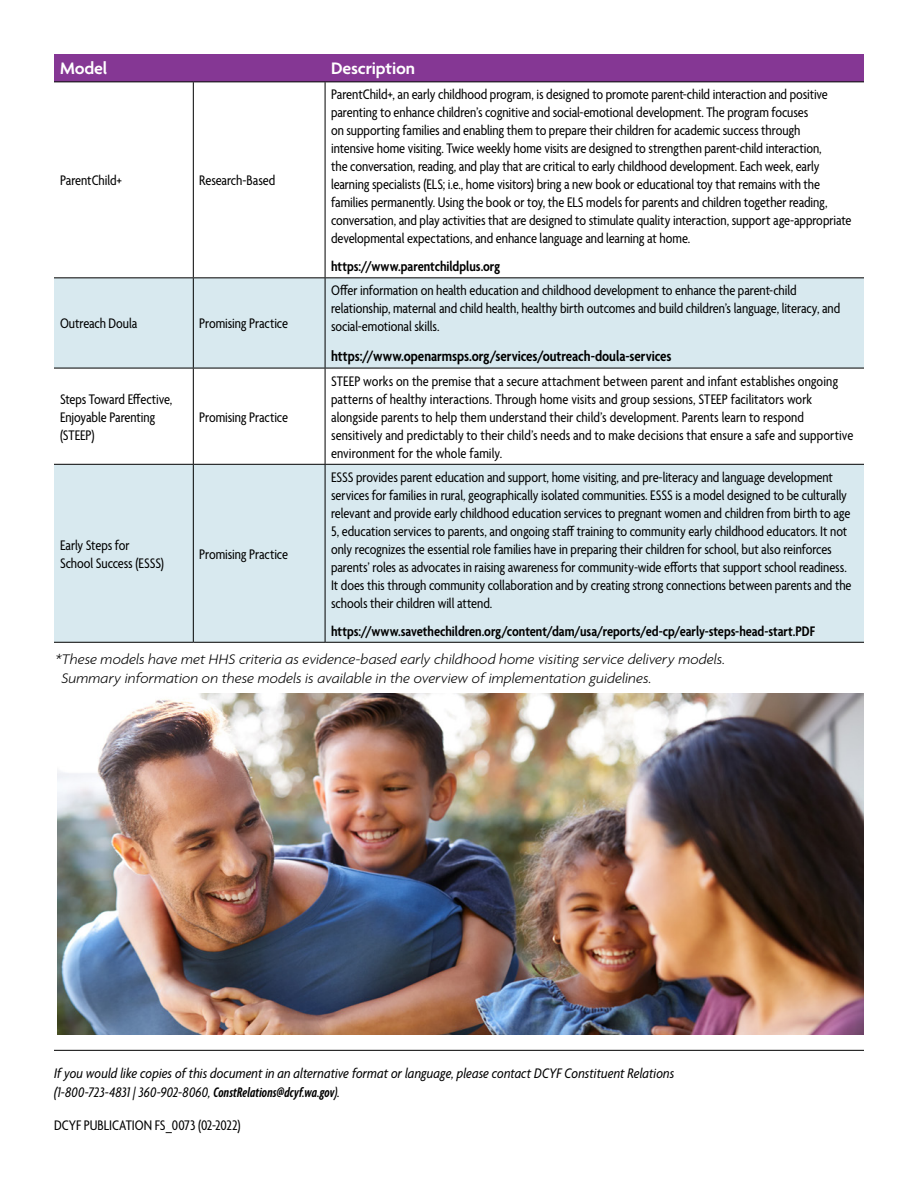
<style>
.page{position:relative;width:918px;height:1188px;background:#fff}
.page>*{position:absolute;margin:0;border:0;box-sizing:border-box;transform-origin:0 0}
.t1{font:600 18px "Agenda";letter-spacing:-.01em;color:#fff}
.t2{font:600 condensed 15.75px "Agenda";letter-spacing:-.005em;color:#000}
.t3{font:condensed 15px/18px "Agenda";letter-spacing:-.005em;color:#000}
.t4{font:italic 300 15px/19.5px "Agenda";letter-spacing:.005em;color:#000}
.t5{font:italic condensed 15px/19.5px "Agenda";letter-spacing:.005em;color:#000}
.t6{font:600 condensed 15px "Agenda";color:#000}
.s1{font-family:"Agenda Semibold Extra Cond";font-stretch:normal}
</style>
<div class="page">
<div style="left:54px;top:54px;width:810px;height:27px;background:#853794"></div>
<svg style="left:54px;top:278px;width:810px;height:364px;fill:#d8e9ef"></svg>
<hr style="left:54px;top:81px;width:139px;height:1px;background:#000">
<hr style="left:193px;top:81px;width:132px;height:1px;background:#000">
<hr style="left:325px;top:81px;width:539px;height:1px;background:#000">
<hr style="left:193px;top:82px;width:1px;height:195px;background:#000">
<hr style="left:325px;top:82px;width:1px;height:195px;background:#000">
<hr style="left:54px;top:277px;width:139px;height:1px;background:#000">
<hr style="left:193px;top:277px;width:132px;height:1px;background:#000">
<hr style="left:193px;top:278px;width:1px;height:90px;background:#000">
<hr style="left:325px;top:277px;width:539px;height:1px;background:#000">
<hr style="left:325px;top:278px;width:1px;height:90px;background:#000">
<hr style="left:54px;top:368px;width:139px;height:1px;background:#000">
<hr style="left:193px;top:368px;width:132px;height:1px;background:#000">
<hr style="left:193px;top:368px;width:1px;height:96px;background:#000">
<hr style="left:325px;top:368px;width:539px;height:1px;background:#000">
<hr style="left:325px;top:368px;width:1px;height:96px;background:#000">
<hr style="left:54px;top:464px;width:139px;height:1px;background:#000">
<hr style="left:193px;top:464px;width:132px;height:1px;background:#000">
<hr style="left:193px;top:465px;width:1px;height:177px;background:#000">
<hr style="left:325px;top:464px;width:539px;height:1px;background:#000">
<hr style="left:325px;top:465px;width:1px;height:177px;background:#000">
<hr style="left:54px;top:642px;width:139px;height:1px;background:#000">
<hr style="left:193px;top:642px;width:132px;height:1px;background:#000">
<hr style="left:325px;top:642px;width:539px;height:1px;background:#000">
<img style="left:57px;top:693px;width:807px;height:342px">
<hr style="left:54px;top:1050px;width:810px;height:1px;background:#000">
<p class="t1" style="left:60px;top:59px;width:49px">Model</p>
<p class="t1" style="left:331px;top:59px;width:85px">Description</p>
<p class="t3" style="left:60px;top:172px;width:64px">ParentChild+</p>
<p class="t3" style="left:199px;top:172px;width:78px">Research-Based</p>
<p class="t3" style="left:60px;top:315px;width:79px">Outreach Doula</p>
<p class="t3" style="left:199px;top:315px;width:90px">Promising Practice</p>
<p class="t3" style="left:60px;top:391px;width:114px">Steps Toward Effective,<br>Enjoyable Parenting (STEEP)</p>
<p class="t3" style="left:199px;top:409px;width:90px">Promising Practice</p>
<p class="t3" style="left:331px;top:86px;width:522px">ParentChild+, an early childhood program, is designed to promote parent-child interaction and positive parenting to enhance children’s cognitive and social-emotional development. The program focuses<br>on supporting families and enabling them to prepare their children for academic success through<br>intensive home visiting. Twice weekly home visits are designed to strengthen parent-child interaction,<br>the conversation, reading, and play that are critical to early childhood development. Each week, early learning specialists (ELS; i.e., home visitors) bring a new book or educational toy that remains with the families permanently. Using the book or toy, the ELS models for parents and children together reading, conversation, and play activities that are designed to stimulate quality interaction, support age-appropriate developmental expectations, and enhance language and learning at home.</p>
<p class="t6" style="left:331px;top:258px;width:171px">https://www.parentchildplus.org</p>
<p class="t3" style="left:331px;top:282px;width:511px">Offer information on health education and childhood development to enhance the parent-child relationship, maternal and child health, healthy birth outcomes and build children’s language, literacy, and social-emotional skills.</p>
<p class="t2" style="left:331px;top:348px;width:342px">https://www.openarmsps.org/services/outreach-doula-services</p>
<p class="t3" style="left:331px;top:373px;width:524px">STEEP works on the premise that a secure attachment between parent and infant establishes ongoing patterns of healthy interactions. Through home visits and group sessions, STEEP facilitators work alongside parents to help them understand their child’s development. Parents learn to respond sensitively and predictably to their child’s needs and to make decisions that ensure a safe and supportive environment for the whole family.</p>
<p class="t3" style="left:331px;top:469px;width:522px">ESSS provides parent education and support, home visiting, and pre-literacy and language development services for families in rural, geographically isolated communities. ESSS is a model designed to be culturally relevant and provide early childhood education services to pregnant women and children from birth to age 5, education services to parents, and ongoing staff training to community early childhood educators. It not only recognizes the essential role families have in preparing their children for school, but also reinforces parents’ roles as advocates in raising awareness for community-wide efforts that support school readiness.<br>It does this through community collaboration and by creating strong connections between parents and the schools their children will attend.</p>
<p class="t6" style="left:331px;top:623px;width:485px">https://www.savethechildren.org/content/dam/usa/reports/ed-cp/early-steps-head-start.PDF</p>
<p class="t4" style="left:62px;top:649px;width:665px;text-indent:-6px">*These models have met HHS criteria as evidence-based early childhood home visiting service delivery models.<br>Summary information on these models is available in the overview of implementation guidelines.</p>
<p class="t3" style="left:60px;top:537px;width:105px">Early Steps for<br>School Success (ESSS)</p>
<p class="t3" style="left:199px;top:546px;width:90px">Promising Practice</p>
<p class="t5" style="left:54px;top:1063px;width:622px">If you would like copies of this document in an alternative format or language, please contact DCYF Constituent Relations (1-800-723-4831 | 360-902-8060, <span class="s1">ConstRelations@dcyf.wa.gov</span>).</p>
<p class="t3" style="left:54px;top:1117px;width:188px">DCYF PUBLICATION FS_0073 (02-2022)</p>
</div>
